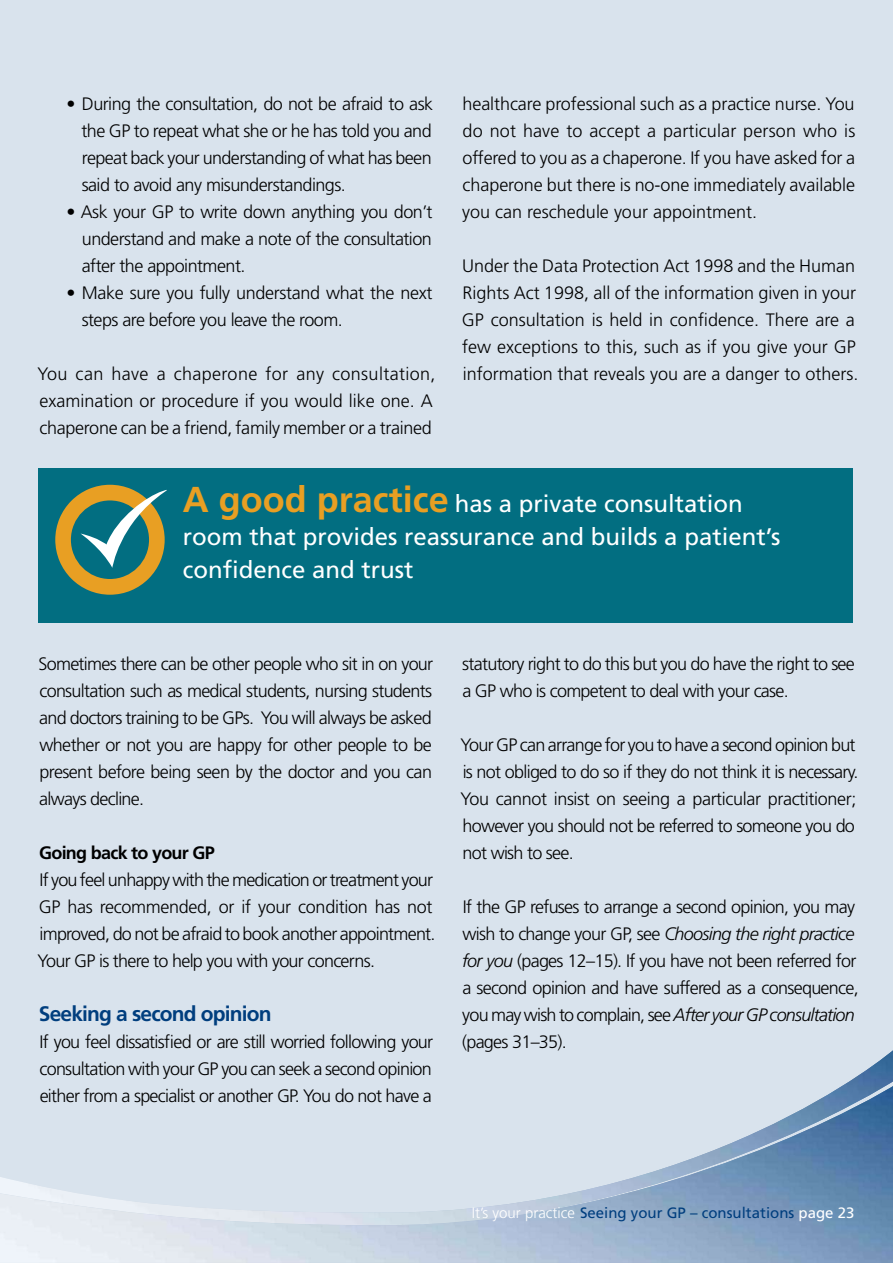
<style>
.page{position:relative;width:893px;height:1263px;background:#d9e3ed}
.page>*{position:absolute;margin:0;border:0;box-sizing:border-box;transform-origin:0 0}
.t1{font:24px/33px "Frutiger LT";color:#fff}
.t2{font:700 21px "Frutiger LT";letter-spacing:-.04em;color:#003e7e}
.t3{font:300 18px/27px "Frutiger LT";letter-spacing:-.03em;color:#000;text-align:justify}
.t4{font:300 18px/27px "Frutiger LT";color:#000}
.t5{font:700 18px "Frutiger LT";letter-spacing:-.04em;color:#000}
.t6{font:15px "Frutiger LT";color:#003e7e}
.s1{font-weight:700;font-size:36px;color:#e89f23}
.s2{font-style:italic}
.s3{font-weight:300;color:#fff}
.s4{color:#fff}
</style>
<div class="page">
<div style="left:38px;top:468px;width:815px;height:155px;background:#026e81"></div>
<svg style="left:55px;top:485px;width:112px;height:110px"></svg>
<p class="t3" style="left:82px;top:91px;width:353px;text-indent:-15px">• During the consultation, do not be afraid to ask the GP to repeat what she or he has told you and repeat back your understanding of what has been said to avoid any misunderstandings.</p>
<p class="t3" style="left:82px;top:199px;width:352px;text-indent:-15px">• Ask your GP to write down anything you don’t understand and make a note of the consultation after the appointment.</p>
<p class="t3" style="left:82px;top:280px;width:352px;text-indent:-15px">• Make sure you fully understand what the next steps are before you leave the room.</p>
<p class="t4" style="left:37px;top:361px;width:400px">You can have a chaperone for any consultation, examination or procedure if you would like one. A chaperone can be a friend, family member or a trained</p>
<p class="t3" style="left:462px;top:91px;width:395px">healthcare professional such as a practice nurse. You do not have to accept a particular person who is offered to you as a chaperone. If you have asked for a chaperone but there is no-one immediately available you can reschedule your appointment.</p>
<p class="t4" style="left:462px;top:253px;width:398px">Under the Data Protection Act 1998 and the Human Rights Act 1998, all of the information given in your GP consultation is held in confidence. There are a few exceptions to this, such as if you give your GP information that reveals you are a danger to others.</p>
<h1 class="t1" style="left:183px;top:487px;width:599px"><span class="s1">A good practice</span> has a private consultation room that provides reassurance and builds a patient’s confidence and trust</h1>
<p class="t3" style="left:39px;top:650px;width:396px">Sometimes there can be other people who sit in on your consultation such as medical students, nursing students and doctors training to be GPs. You will always be asked whether or not you are happy for other people to be present before being seen by the doctor and you can always decline.</p>
<p class="t5" style="left:39px;top:842px;width:177px">Going back to your GP</p>
<p class="t3" style="left:37px;top:866px;width:400px;text-align:left">If you feel unhappy with the medication or treatment your GP has recommended, or if your condition has not improved, do not be afraid to book another appointment.<br>Your GP is there to help you with your concerns.</p>
<p class="t2" style="left:39px;top:1001px;width:234px">Seeking a second opinion</p>
<p class="t3" style="left:39px;top:1028px;width:395px">If you feel dissatisfied or are still worried following your consultation with your GP you can seek a second opinion either from a specialist or another GP. You do not have a</p>
<p class="t3" style="left:462px;top:650px;width:394px">statutory right to do this but you do have the right to see a GP who is competent to deal with your case.</p>
<p class="t3" style="left:461px;top:731px;width:399px;text-align:left">Your GP can arrange for you to have a second opinion but is not obliged to do so if they do not think it is necessary.<br>You cannot insist on seeing a particular practitioner; however you should not be referred to someone you do not wish to see.</p>
<p class="t3" style="left:462px;top:893px;width:398px;text-align:left">If the GP refuses to arrange a second opinion, you may wish to change your GP, see <span class="s2">Choosing the right practice for you</span> (pages 12–15). If you have not been referred for a second opinion and have suffered as a consequence, you may wish to complain, see <span class="s2">After your GP consultation </span>(pages 31–35).</p>
<p class="t6" style="left:472px;top:1204px;width:384px"><span class="s3">It’s your practice</span> Seeing your GP – consultations <span class="s4">page 23</span></p>
</div>
